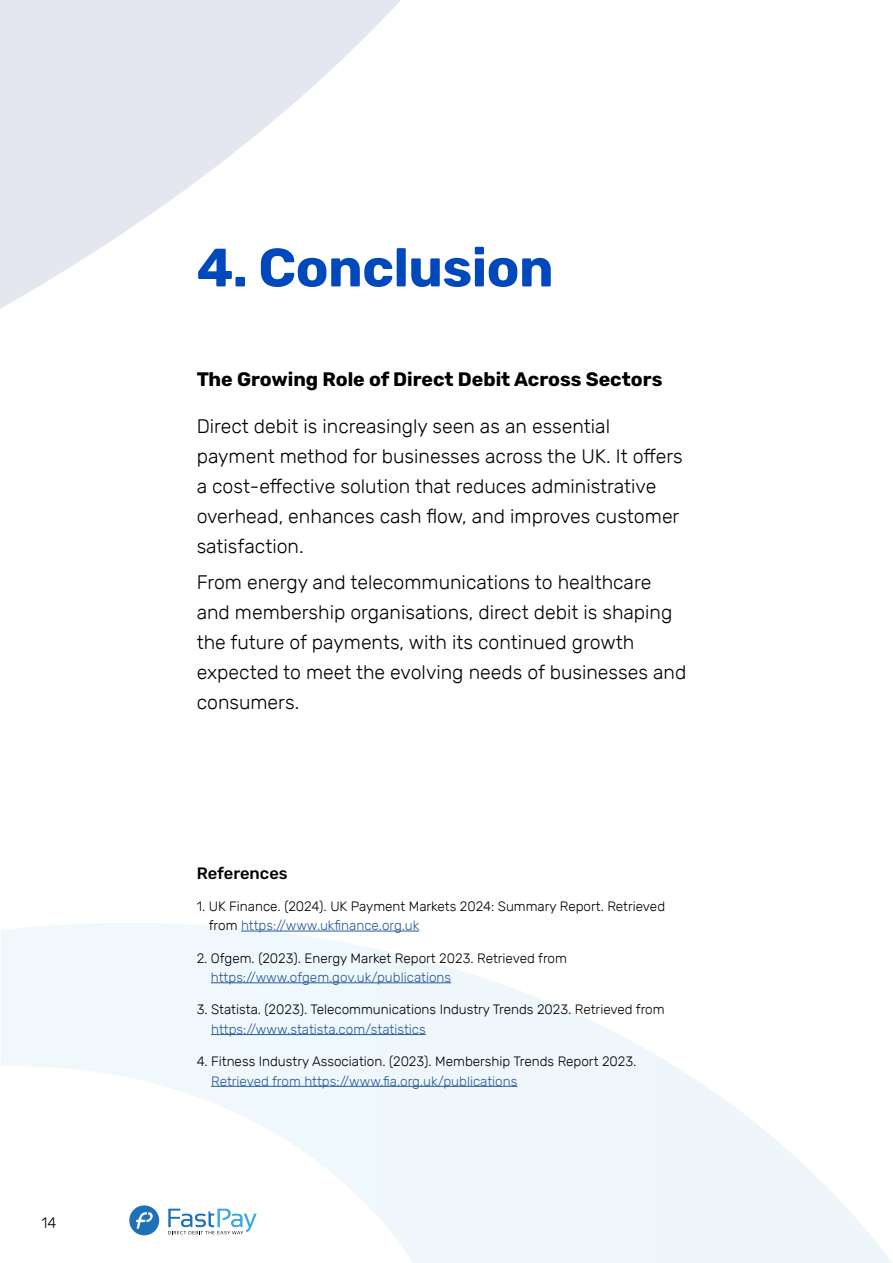
<style>
.page{position:relative;width:893px;height:1263px;background:#fff}
.page>*{position:absolute;margin:0;border:0;box-sizing:border-box;transform-origin:0 0}
.t1{font:700 54px "Rubik";letter-spacing:-.01em;color:#0048bc}
.t2{font:300 19.5px/30px "Rubik";color:#000}
.t3{font:700 19.5px "Rubik";color:#000}
.t4{font:500 16.5px "Rubik";color:#000}
.t5{font:300 15px "Rubik";color:#000}
.t6{font:300 13.5px/19.5px "Rubik";color:#000}
.t7{font:300 13.5px "Rubik";color:#275b9b}
.s1{color:#275b9b}
</style>
<div class="page">
<svg style="left:1px;top:923px;width:891px;height:340px"></svg>
<hr style="left:241px;top:931px;width:178px;height:1px;background:#275b9b">
<hr style="left:211px;top:982px;width:240px;height:1px;background:#275b9b">
<hr style="left:211px;top:1034px;width:215px;height:1px;background:#275b9b">
<hr style="left:211px;top:1086px;width:306px;height:1px;background:#275b9b">
<svg style="left:168px;top:1209px;width:89px;height:25px"></svg>
<div style="left:129px;top:1205px;width:30px;height:30px;background:#1d71b8;border-radius:50%"></div>
<svg style="left:136px;top:1212px;width:17px;height:16px"></svg>
<svg style="left:0;top:0;width:401px;height:309px;fill:#e5e7f0"></svg>
<p class="t5" style="left:42px;top:1214px;width:16px">14</p>
<h1 class="t1" style="left:197px;top:236px;width:358px">4. Conclusion</h1>
<p class="t3" style="left:197px;top:368px;width:467px">The Growing Role of Direct Debit Across Sectors</p>
<p class="t2" style="left:197px;top:412px;width:488px">Direct debit is increasingly seen as an essential payment method for businesses across the UK. It offers a cost-effective solution that reduces administrative overhead, enhances cash flow, and improves customer satisfaction.</p>
<p class="t2" style="left:197px;top:568px;width:491px">From energy and telecommunications to healthcare and membership organisations, direct debit is shaping the future of payments, with its continued growth expected to meet the evolving needs of businesses and consumers.</p>
<p class="t4" style="left:197px;top:863px;width:92px">References</p>
<p class="t6" style="left:209px;top:897px;width:458px;text-indent:-12px">1. UK Finance. (2024). UK Payment Markets 2024: Summary Report. Retrieved from <span class="s1">https://www.ukfinance.org.uk</span></p>
<p class="t6" style="left:197px;top:948px;width:372px">2. Ofgem. (2023). Energy Market Report 2023. Retrieved from</p>
<p class="t7" style="left:211px;top:970px;width:242px">https://www.ofgem.gov.uk/publications</p>
<p class="t6" style="left:197px;top:1000px;width:469px">3. Statista. (2023). Telecommunications Industry Trends 2023. Retrieved from</p>
<p class="t7" style="left:211px;top:1022px;width:216px">https://www.statista.com/statistics</p>
<p class="t6" style="left:197px;top:1052px;width:441px">4. Fitness Industry Association. (2023). Membership Trends Report 2023.</p>
<p class="t7" style="left:211px;top:1073px;width:308px">Retrieved from https://www.fia.org.uk/publications</p>
</div>
